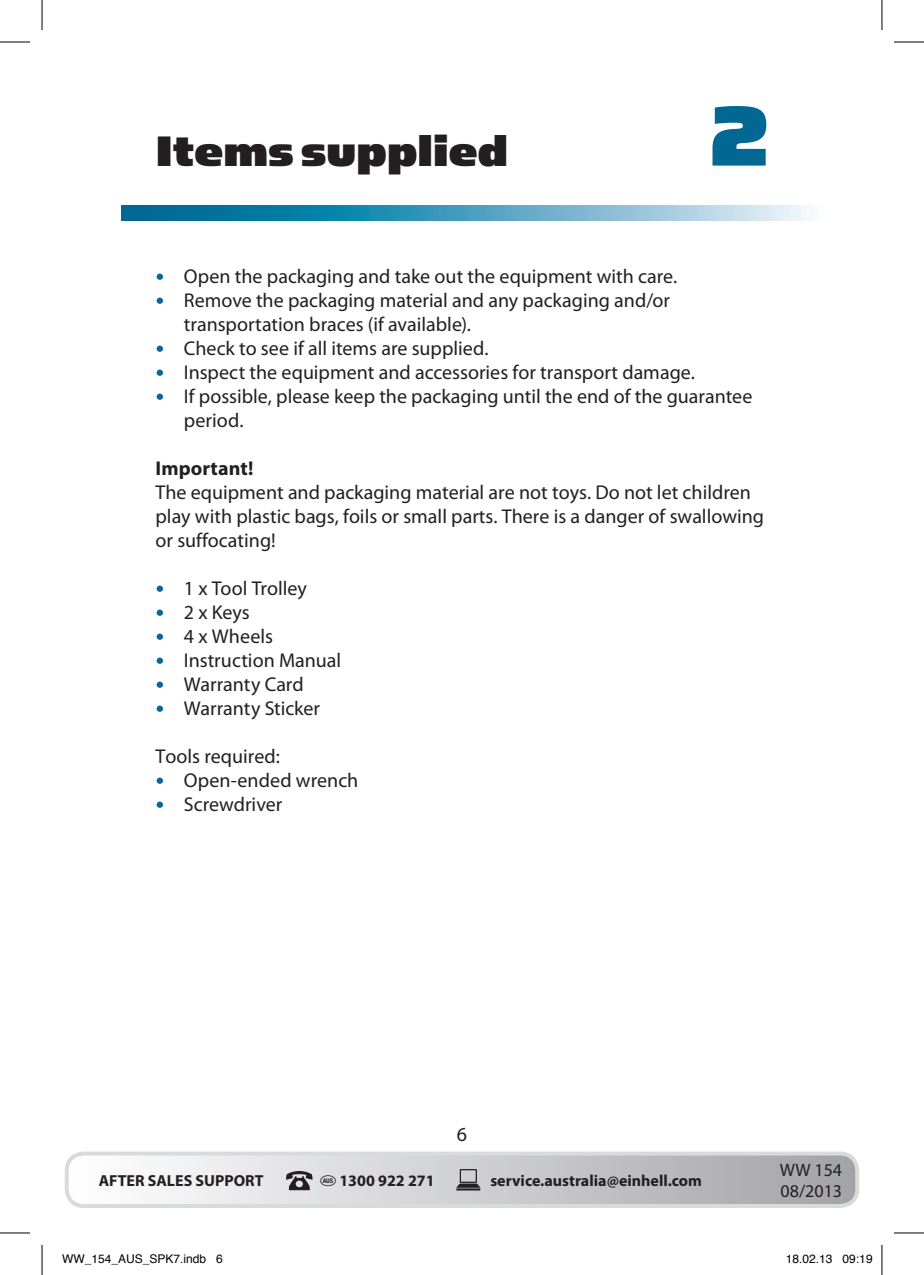
<style>
.page{position:relative;width:924px;height:1275px;background:#fff}
.page>*{position:absolute;margin:0;border:0;box-sizing:border-box;transform-origin:0 0}
.t1{font:96px "Simian Text Gorilla";color:#006893}
.t2{font:48px "Simian Text Gorilla";letter-spacing:.005em;color:#231f20}
.t3{font:20px/24px "Myriad Pro";color:#231f20}
.t4{font:700 20px "Myriad Pro";letter-spacing:.005em;color:#231f20}
.t5{font:18px/21.6px "Myriad Pro";color:#231f20}
.t6{font:700 16px "Myriad Pro";color:#231f20}
.t7{font:12px "Helvetica";color:#000}
.s1{font-family:"Frutiger";font-weight:700;font-size:18px;color:#006893}
</style>
<div class="page">
<svg style="left:122px;top:205px;width:688px;height:16px;background:#54a2c1"></svg>
<div style="left:65px;top:1151px;width:793px;height:57px;border:4px solid #d9dadc;border-radius:17px"></div>
<svg style="left:67px;top:1153px;width:789px;height:53px"></svg>
<hr style="left:0;top:42px;width:30px;height:1px;background:#000">
<hr style="left:893px;top:42px;width:30px;height:1px;background:#000">
<hr style="left:0;top:1232px;width:30px;height:1px;background:#000">
<hr style="left:893px;top:1232px;width:30px;height:1px;background:#000">
<hr style="left:42px;top:0;width:1px;height:30px;background:#000">
<hr style="left:42px;top:1245px;width:1px;height:30px;background:#000">
<hr style="left:881px;top:0;width:1px;height:30px;background:#000">
<hr style="left:881px;top:1245px;width:1px;height:30px;background:#000">
<h2 class="t2" style="left:155px;top:124px;width:354px">Items supplied</h2>
<h1 class="t1" style="left:710px;top:82px;width:59px">2</h1>
<p class="t3" style="left:155px;top:264px;width:523px"><span class="s1">•</span> Open the packaging and take out the equipment with care.</p>
<p class="t3" style="left:184px;top:288px;width:487px;text-indent:-28px"><span class="s1">•</span> Remove the packaging material and any packaging and/or transportation braces (if available).</p>
<p class="t3" style="left:155px;top:336px;width:334px"><span class="s1">•</span> Check to see if all items are supplied.</p>
<p class="t3" style="left:155px;top:360px;width:540px"><span class="s1">•</span> Inspect the equipment and accessories for transport damage.</p>
<p class="t3" style="left:184px;top:384px;width:569px;text-indent:-28px"><span class="s1">•</span> If possible, please keep the packaging until the end of the guarantee period.</p>
<p class="t4" style="left:155px;top:457px;width:99px">Important!</p>
<p class="t3" style="left:155px;top:480px;width:609px">The equipment and packaging material are not toys. Do not let children play with plastic bags, foils or small parts. There is a danger of swallowing or suffocating!</p>
<p class="t3" style="left:155px;top:576px;width:153px"><span class="s1">•</span> 1 x Tool Trolley</p>
<p class="t3" style="left:155px;top:600px;width:96px"><span class="s1">•</span> 2 x Keys</p>
<p class="t3" style="left:155px;top:624px;width:119px"><span class="s1">•</span> 4 x Wheels</p>
<p class="t3" style="left:155px;top:648px;width:187px"><span class="s1">•</span> Instruction Manual</p>
<p class="t3" style="left:155px;top:672px;width:150px"><span class="s1">•</span> Warranty Card</p>
<p class="t3" style="left:155px;top:696px;width:166px"><span class="s1">•</span> Warranty Sticker</p>
<p class="t3" style="left:155px;top:744px;width:126px">Tools required:</p>
<p class="t3" style="left:155px;top:768px;width:204px"><span class="s1">•</span> Open-ended wrench</p>
<p class="t3" style="left:155px;top:792px;width:128px"><span class="s1">•</span> Screwdriver</p>
<p class="t3" style="left:456px;top:1122px;width:12px">6</p>
<p class="t6" style="left:99px;top:1171px;width:166px">AFTER SALES SUPPORT</p>
<p class="t6" style="left:320px;top:1171px;width:116px"><sup>d</sup> 1300 922 271</p>
<p class="t6" style="left:490px;top:1171px;width:213px">service.australia@einhell.com</p>
<p class="t5" style="left:779px;top:1159px;width:64px">WW 154<br>08/2013</p>
<p class="t7" style="left:62px;top:1249px;width:162px">WW_154_AUS_SPK7.indb 6</p>
<p class="t7" style="left:785px;top:1249px;width:88px">18.02.13 09:19</p>
</div>
